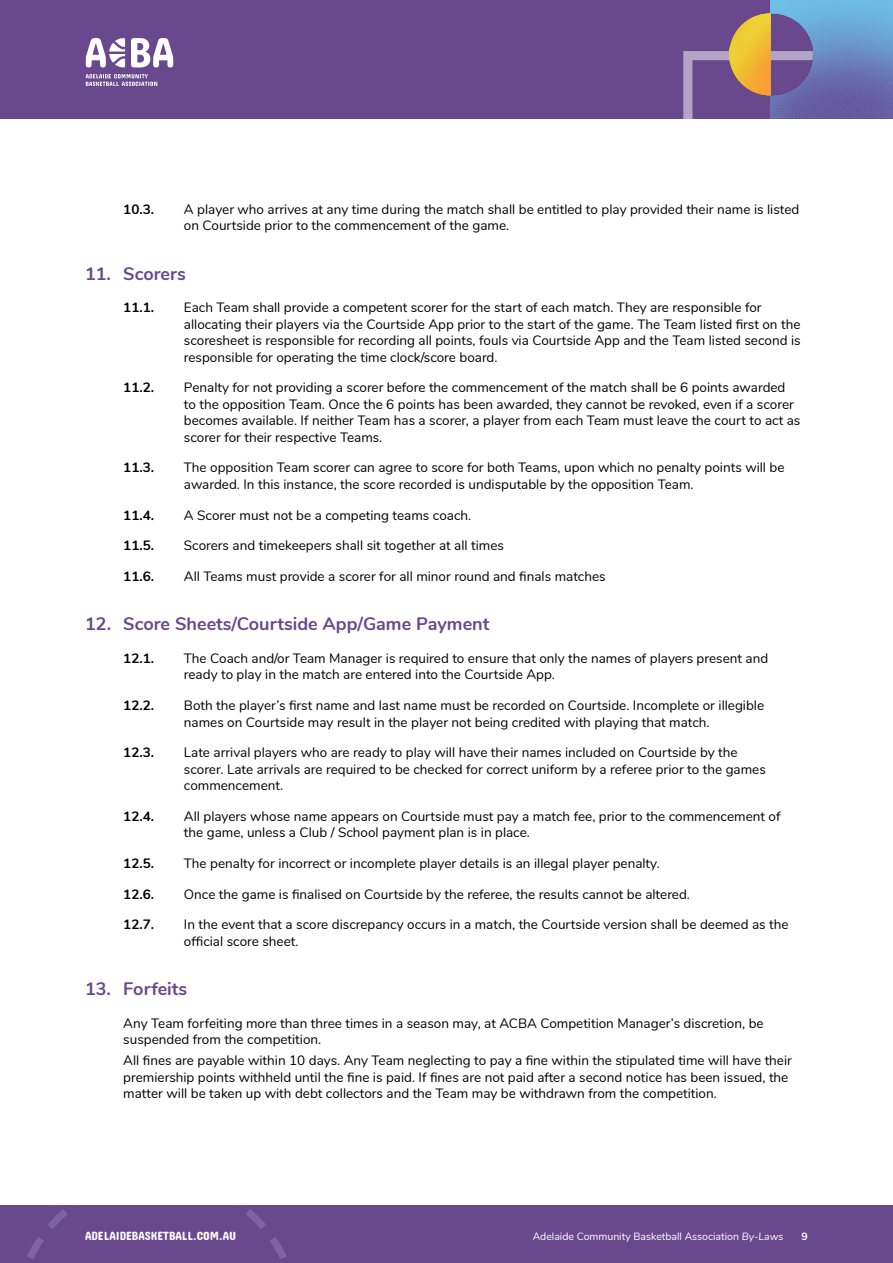
<style>
.page{position:relative;width:893px;height:1263px;background:#fff}
.page>*{position:absolute;margin:0;border:0;box-sizing:border-box;transform-origin:0 0}
.t1{font:700 18px "Nunito";color:#69488e}
.Body{font:13.5px/16.5px "Nunito";color:#000}
.Body-2{font:700 13.5px "Nunito";color:#000}
.t2{font:12px "Concert One";color:#fff}
.t3{font:10.5px "Nunito";color:#fff}
.t4{font:700 10.5px "Nunito";color:#fff}
.s1{font-style:italic}
</style>
<div class="page">
<div style="left:0;top:0;width:893px;height:119px;background:#69488e"></div>
<svg style="left:683px;top:51px;width:87px;height:68px"></svg>
<img style="left:730px;top:14px;width:40px;height:81px">
<img style="left:770px;top:0;width:123px;height:119px">
<div style="left:0;top:1205px;width:893px;height:58px;background:#69488e"></div>
<svg style="left:27px;top:1209px;width:259px;height:50px"></svg>
<svg style="left:86px;top:38px;width:39px;height:29px"></svg>
<svg style="left:131px;top:38px;width:42px;height:29px"></svg>
<svg style="left:86px;top:74px;width:71px;height:12px"></svg>
<p class="Body-2" style="left:123px;top:199px;width:32px">10.3.</p>
<p class="Body" style="left:184px;top:200px;width:617px">A player who arrives at any time during the match shall be entitled to play provided their name is listed on Courtside prior to the commencement of the game.</p>
<p class="t1" style="left:85px;top:260px;width:102px">11. Scorers</p>
<p class="Body-2" style="left:123px;top:297px;width:32px">11.1.</p>
<p class="Body" style="left:184px;top:298px;width:618px">Each Team shall provide a competent scorer for the start of each match. They are responsible for allocating their players via the Courtside App prior to the start of the game. The Team listed first on the scoresheet is responsible for recording all points, fouls via Courtside App and the Team listed second is responsible for operating the time clock/score board.</p>
<p class="Body-2" style="left:123px;top:378px;width:33px">11.2.</p>
<p class="Body" style="left:184px;top:378px;width:618px">Penalty for not providing a scorer before the commencement of the match shall be 6 points awarded to the opposition Team. Once the 6 points has been awarded, they cannot be revoked, even if a scorer becomes available. If neither Team has a scorer, a player from each Team must leave the court to act as scorer for their respective Teams.</p>
<p class="Body-2" style="left:123px;top:458px;width:32px">11.3.</p>
<p class="Body" style="left:184px;top:459px;width:602px">The opposition Team scorer can agree to score for both Teams, upon which no penalty points will be awarded. In this instance, the score recorded is undisputable by the opposition Team.</p>
<p class="Body-2" style="left:123px;top:505px;width:32px">11.4.</p>
<p class="Body" style="left:184px;top:506px;width:289px">A Scorer must not be a competing teams coach.</p>
<p class="Body-2" style="left:123px;top:535px;width:32px">11.5.</p>
<p class="Body" style="left:184px;top:536px;width:322px">Scorers and timekeepers shall sit together at all times</p>
<p class="Body-2" style="left:123px;top:566px;width:32px">11.6.</p>
<p class="Body" style="left:184px;top:567px;width:423px">All Teams must provide a scorer for all minor round and finals matches</p>
<p class="t1" style="left:85px;top:611px;width:406px">12. Score Sheets/Courtside App/Game Payment</p>
<p class="Body-2" style="left:123px;top:648px;width:33px">12.1.</p>
<p class="Body" style="left:184px;top:649px;width:586px">The Coach and/or Team Manager is required to ensure that only the names of players present and ready to play in the match are entered into the Courtside App.</p>
<p class="Body-2" style="left:123px;top:695px;width:33px">12.2.</p>
<p class="Body" style="left:184px;top:696px;width:582px">Both the player’s first name and last name must be recorded on Courtside. Incomplete or illegible names on Courtside may result in the player not being credited with playing that match.</p>
<p class="Body-2" style="left:123px;top:742px;width:33px">12.3.</p>
<p class="Body" style="left:184px;top:743px;width:583px">Late arrival players who are ready to play will have their names included on Courtside by the scorer. Late arrivals are required to be checked for correct uniform by a referee prior to the games commencement.</p>
<p class="Body-2" style="left:123px;top:806px;width:33px">12.4.</p>
<p class="Body" style="left:184px;top:807px;width:598px">All players whose name appears on Courtside must pay a match fee, prior to the commencement of the game, unless a Club / School payment plan is in place.</p>
<p class="Body-2" style="left:123px;top:853px;width:33px">12.5.</p>
<p class="Body" style="left:184px;top:854px;width:477px">The penalty for incorrect or incomplete player details is an illegal player penalty.</p>
<p class="Body-2" style="left:123px;top:884px;width:33px">12.6.</p>
<p class="Body" style="left:184px;top:885px;width:508px">Once the game is finalised on Courtside by the referee, the results cannot be altered.</p>
<p class="Body-2" style="left:123px;top:915px;width:33px">12.7.</p>
<p class="Body" style="left:184px;top:916px;width:606px">In the event that a score discrepancy occurs in a match, the Courtside version shall be deemed as the official score sheet.</p>
<p class="t1" style="left:85px;top:976px;width:104px">13. Forfeits</p>
<p class="Body" style="left:123px;top:1014px;width:642px">Any Team forfeiting more than three times in a season may, at ACBA Competition Manager’s discretion, be suspended from the competition.</p>
<p class="Body" style="left:123px;top:1051px;width:670px">All fines are payable within 10 days. Any Team neglecting to pay a fine within the stipulated time will have their premiership points withheld until the fine is paid. If fines are not paid after a second notice has been issued, the matter will be taken up with debt collectors and the Team may be withdrawn from the competition.</p>
<p class="t2" style="left:85px;top:1228px;width:153px">ADELAIDEBASKETBALL.COM.AU</p>
<p class="t3" style="left:533px;top:1228px;width:252px">Adelaide Community Basketball Association <span class="s1">By-Laws</span></p>
<p class="t4" style="left:802px;top:1228px;width:8px">9</p>
</div>
